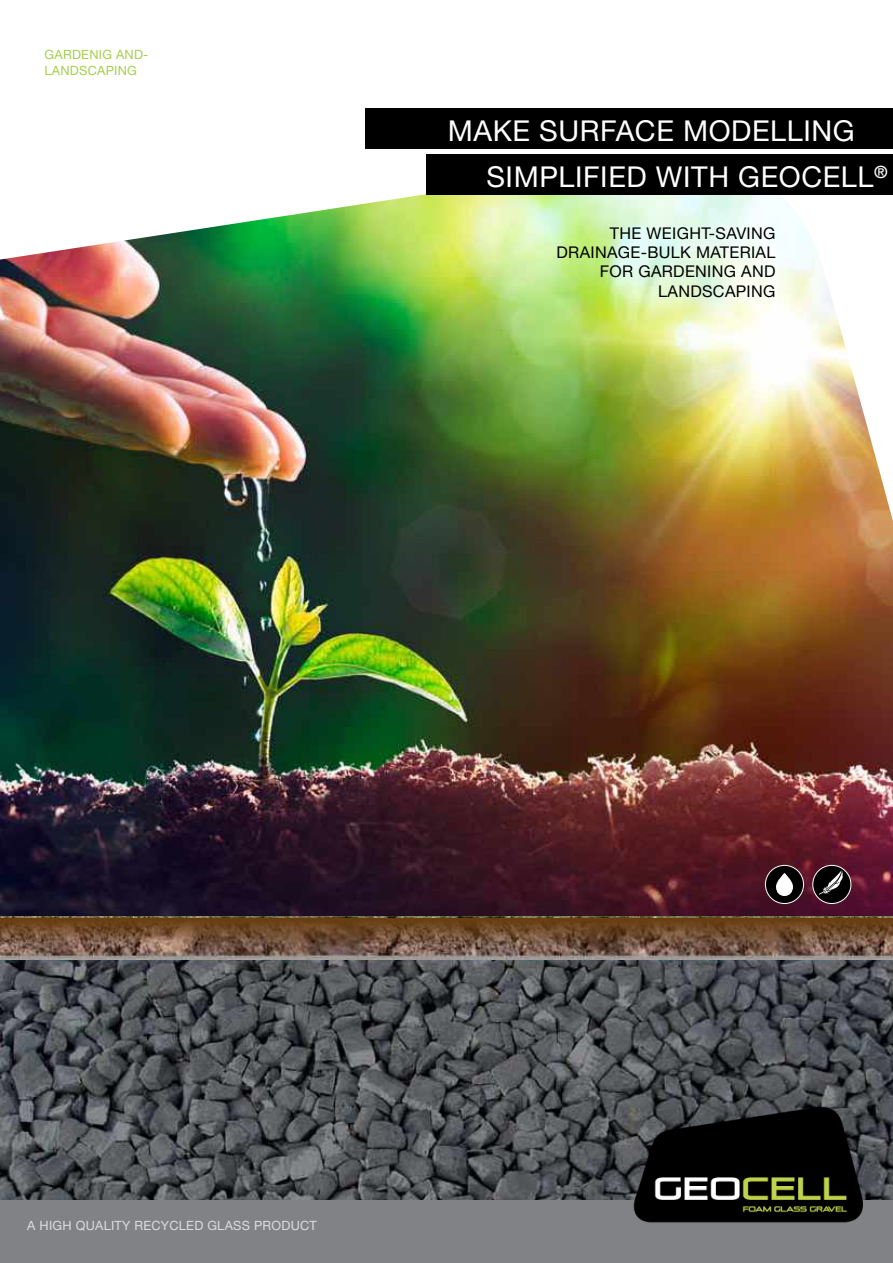
<style>
.page{position:relative;width:893px;height:1263px;background:#fff}
.page>*{position:absolute;margin:0;border:0;box-sizing:border-box;transform-origin:0 0}
.t1{font:28.8px/46.5px "Helvetica Neue East A";letter-spacing:.02em;color:#fff}
.t2{font:16.2px/19.5px "Helvetica Neue East A";letter-spacing:.02em;color:#000;text-align:right}
.t3{font:12.75px "Helvetica Neue East A";letter-spacing:.02em;color:#dcddde}
.t4{font:12.75px/15.3px "Helvetica Neue East A";letter-spacing:.02em;color:#a5cf4d}
</style>
<div class="page">
<img style="left:0;top:568px;width:893px;height:349px">
<img style="left:0;top:108px;width:893px;height:460px">
<img style="left:0;top:917px;width:893px;height:283px">
<img style="left:0;top:954px;width:893px;height:5px">
<div style="left:0;top:1200px;width:893px;height:63px;background:#808285"></div>
<svg style="left:0;top:919px;width:893px;height:27px"></svg>
<div style="left:604px;top:109px;width:272px;height:41px;background:#fff"></div>
<div style="left:366px;top:108px;width:527px;height:41px;background:#000"></div>
<div style="left:426px;top:154px;width:467px;height:40px;background:#000"></div>
<div style="left:765px;top:865px;width:39px;height:38px;background:#000;border-radius:50%"></div>
<div style="left:765px;top:865px;width:39px;height:39px;border:1px solid #fff;border-radius:50%"></div>
<svg style="left:776px;top:873px;width:17px;height:23px"></svg>
<div style="left:813px;top:865px;width:38px;height:38px;background:#000;border-radius:50%"></div>
<div style="left:812px;top:865px;width:39px;height:39px;border:1px solid #fff;border-radius:50%"></div>
<svg style="left:819px;top:870px;width:24px;height:25px"></svg>
<img style="left:595px;top:1066px;width:298px;height:157px">
<p class="t4" style="left:45px;top:47px;width:105px">gARDENIG AND-<br>LANDSCAPING</p>
<h1 class="t1" style="left:486px;top:108px;width:403px;text-indent:-39px">MAKE SURFACE MODELLING<br>SIMPLIFIED WITH GEOCELL<sup>®</sup></h1>
<p class="t2" style="left:557px;top:223px;width:220px">THE WEIGHT-SAVING<br>DRAINAGE-BULK MATERIAL<br>FOR GARDENING AND<br>LANDSCAPING</p>
<p class="t3" style="left:27px;top:1218px;width:291px">A HIGH QUALITY RECYCLED GLASS PRODUCT</p>
</div>
